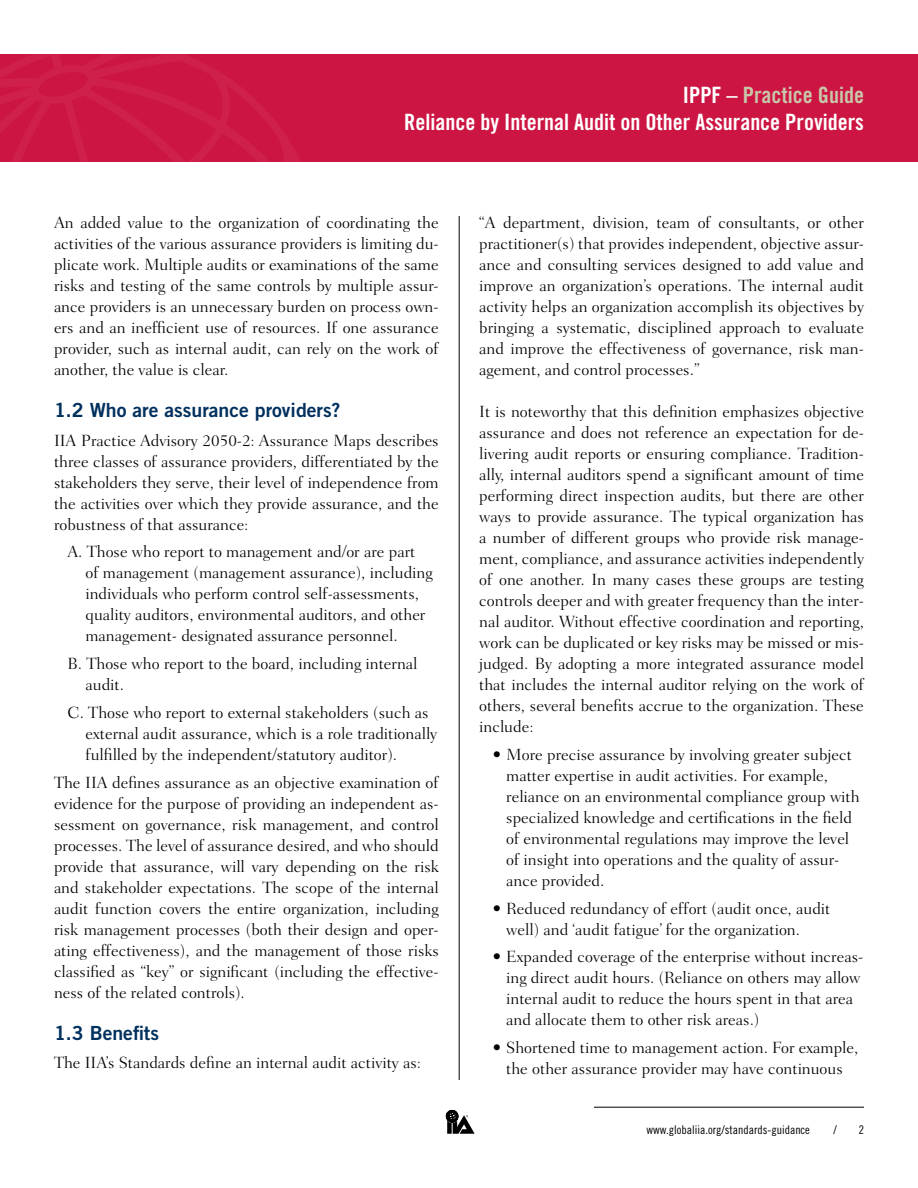
<style>
.page{position:relative;width:918px;height:1188px;background:#fff}
.page>*{position:absolute;margin:0;border:0;box-sizing:border-box;transform-origin:0 0}
.t1{font:22.5px/27px "Trade Gothic Bold Cond Twenty";color:#fff;text-align:right}
.t2{font:19.5px "Trade Gothic Bold Two";color:#00305e}
.t3{font:300 16.5px/21px "Fairfield LH";color:#000}
.t4{font:12px "Trade Gothic Cond Eighteen";color:#000}
.s1{color:#c9c7a9}
</style>
<div class="page">
<div style="left:0;top:54px;width:918px;height:108px;background:#cd1543"></div>
<svg style="left:0;top:54px;width:300px;height:108px"></svg>
<hr style="left:594px;top:1107px;width:270px;height:1px;background:#000">
<svg style="left:446px;top:1110px;width:29px;height:24px"></svg>
<hr style="left:459px;top:216px;width:1px;height:864px;background:#000">
<h1 class="t1" style="left:404px;top:81px;width:461px">IPPF – <span class="s1">Practice Guide<br></span>Reliance by Internal Audit on Other Assurance Providers</h1>
<p class="t3" style="left:54px;top:212px;width:386px;text-align:justify">An added value to the organization of coordinating the activities of the various assurance providers is limiting du&shy;plicate work. Multiple audits or examinations of the same risks and testing of the same controls by multiple assur&shy;ance providers is an unnecessary burden on process own&shy;ers and an inefficient use of resources. If one assurance provider, such as internal audit, can rely on the work of another, the value is clear.</p>
<p class="t2" style="left:54px;top:398px;width:288px">1.2 Who are assurance providers?</p>
<p class="t3" style="left:54px;top:430px;width:386px;text-align:justify">IIA Practice Advisory 2050-2: Assurance Maps describes three classes of assurance providers, differentiated by the stakeholders they serve, their level of independence from the activities over which they provide assurance, and the robustness of that assurance:</p>
<p class="t3" style="left:85px;top:541px;width:349px;text-indent:-18px">A. Those who report to management and/or are part<br>of management (management assurance), including individuals who perform control self-assessments, quality auditors, environmental auditors, and other management- designated assurance personnel.</p>
<p class="t3" style="left:85px;top:653px;width:334px;text-indent:-18px">B. Those who report to the board, including internal audit.</p>
<p class="t3" style="left:85px;top:702px;width:353px;text-indent:-18px">C. Those who report to external stakeholders (such as external audit assurance, which is a role traditionally fulfilled by the independent/statutory auditor).</p>
<p class="t3" style="left:54px;top:772px;width:386px;text-align:justify">The IIA defines assurance as an objective examination of evidence for the purpose of providing an independent as&shy;sessment on governance, risk management, and control processes. The level of assurance desired, and who should provide that assurance, will vary depending on the risk and stakeholder expectations. The scope of the internal audit function covers the entire organization, including risk management processes (both their design and oper&shy;ating effectiveness), and the management of those risks classified as “key” or significant (including the effective&shy;ness of the related controls).</p>
<p class="t2" style="left:54px;top:1020px;width:107px">1.3 Benefits</p>
<p class="t3" style="left:54px;top:1052px;width:369px">The IIA’s Standards define an internal audit activity as:</p>
<p class="t3" style="left:479px;top:212px;width:386px;text-align:justify">“A department, division, team of consultants, or other practitioner(s) that provides independent, objective assur&shy;ance and consulting services designed to add value and improve an organization’s operations. The internal audit activity helps an organization accomplish its objectives by bringing a systematic, disciplined approach to evaluate and improve the effectiveness of governance, risk man&shy;agement, and control processes.”</p>
<p class="t3" style="left:479px;top:401px;width:386px;text-align:justify">It is noteworthy that this definition emphasizes objective assurance and does not reference an expectation for de&shy;livering audit reports or ensuring compliance. Tradition&shy;ally, internal auditors spend a significant amount of time performing direct inspection audits, but there are other ways to provide assurance. The typical organization has a number of different groups who provide risk manage&shy;ment, compliance, and assurance activities independently of one another. In many cases these groups are testing controls deeper and with greater frequency than the inter&shy;nal auditor. Without effective coordination and reporting, work can be duplicated or key risks may be missed or mis&shy;judged. By adopting a more integrated assurance model that includes the internal auditor relying on the work of others, several benefits accrue to the organization. These include:</p>
<p class="t3" style="left:506px;top:744px;width:355px;text-indent:-13px">• More precise assurance by involving greater subject matter expertise in audit activities. For example, reliance on an environmental compliance group with specialized knowledge and certifications in the field of environmental regulations may improve the level of insight into operations and the quality of assur&shy;ance provided.</p>
<p class="t3" style="left:506px;top:898px;width:326px;text-indent:-13px">• Reduced redundancy of effort (audit once, audit well) and ‘audit fatigue’ for the organization.</p>
<p class="t3" style="left:506px;top:947px;width:359px;text-indent:-13px">• Expanded coverage of the enterprise without increas&shy;ing direct audit hours. (Reliance on others may allow internal audit to reduce the hours spent in that area and allocate them to other risk areas.)</p>
<p class="t3" style="left:493px;top:1037px;width:367px;text-align:center">• Shortened time to management action. For example, the other assurance provider may have continuous</p>
<p class="t4" style="left:647px;top:1123px;width:165px">www.globaliia.org/standards-guidance</p>
<p class="t4" style="left:834px;top:1123px;width:5px">/</p>
<p class="t4" style="left:859px;top:1123px;width:7px">2</p>
</div>
